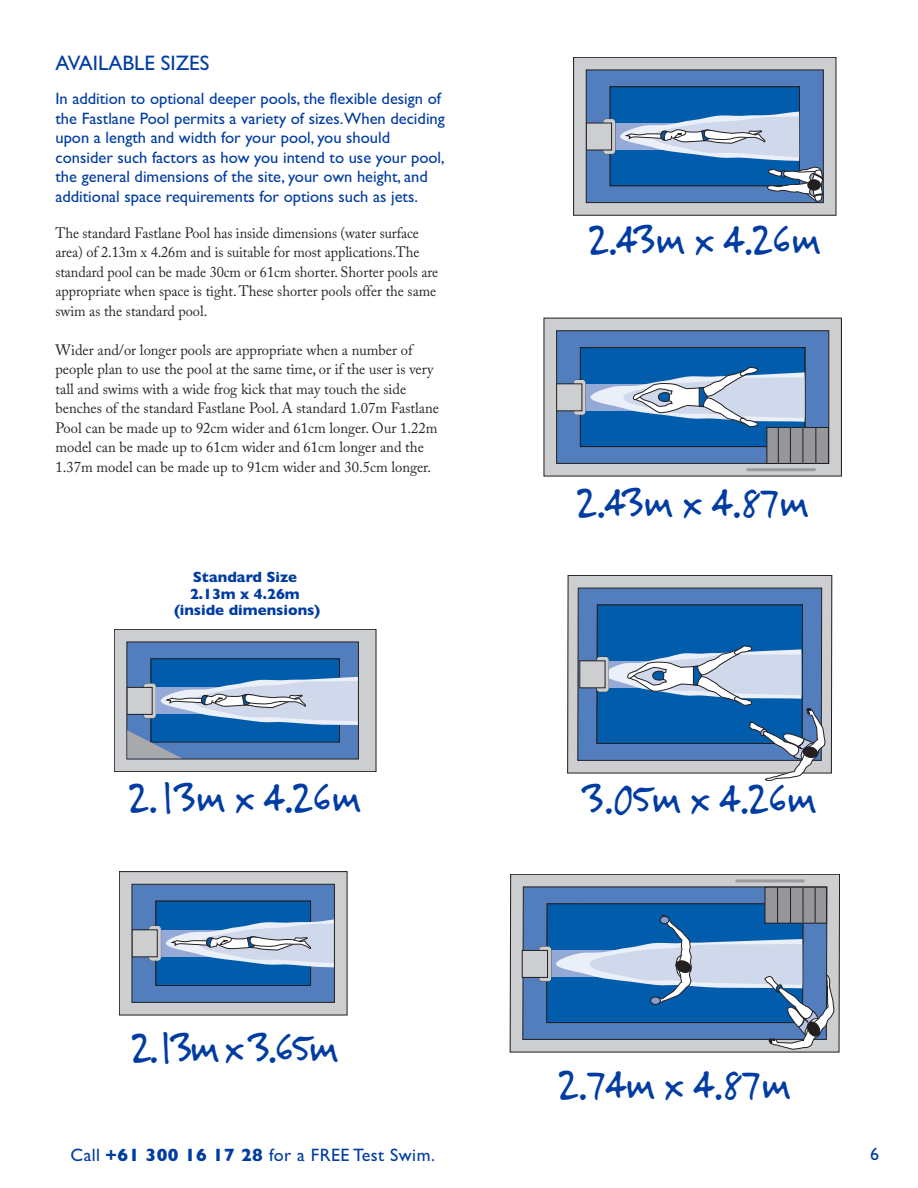
<style>
.page{position:relative;width:918px;height:1188px;background:#fff}
.page>*{position:absolute;margin:0;border:0;box-sizing:border-box;transform-origin:0 0}
.t1{font:46.5px "Felt Tip Roman";color:#003ca2;scale:.9 1}
.t2{font:21px "Gill Sans";color:#003ca2}
.t3{font:18px "Gill Sans";letter-spacing:.025em;color:#003ca2}
.t4{font:16.5px/19.5px "Gill Sans";color:#003ca2}
.t5{font:15px/19.5px "Adobe Caslon Pro";color:#272627}
.t6{font:15px/19.5px "Adobe Caslon Pro";color:#272627;scale:.95 1}
.t7{font:700 15px/16.5px "Gill Sans";color:#003ca2;text-align:center}
.s1{font-weight:700}
</style>
<div class="page">
<svg style="left:114px;top:629px;width:262px;height:143px;background:#7899bd"></svg>
<svg style="left:573px;top:57px;width:263px;height:158px;background:#6d92ba"></svg>
<svg style="left:544px;top:318px;width:298px;height:158px;background:#859bbc"></svg>
<div style="left:580px;top:348px;width:225px;height:99px;background:#015dab"></div>
<div style="left:580px;top:347px;width:225px;height:100px;border:1px solid #231f20"></div>
<div style="left:580px;top:384px;width:81px;height:27px;background:#94a9d5"></div>
<div style="left:573px;top:380px;width:13px;height:35px;border:2px solid #231f20;border-radius:2px"></div>
<svg style="left:574px;top:380px;width:11px;height:34px"></svg>
<div style="left:574px;top:380px;width:11px;height:35px;border:1px solid #d1d2d4;border-radius:2px"></div>
<div style="left:557px;top:384px;width:25px;height:27px;background:#cdced0"></div>
<div style="left:556px;top:384px;width:26px;height:27px;border:1px solid #231f20"></div>
<svg style="left:590px;top:366px;width:215px;height:62px"></svg>
<div style="left:767px;top:427px;width:61px;height:36px;background:#95979a"></div>
<div style="left:767px;top:427px;width:62px;height:37px;border:1px solid #231f20"></div>
<hr style="left:778px;top:427px;width:1px;height:37px;background:#231f20">
<hr style="left:790px;top:427px;width:1px;height:36px;background:#231f20">
<hr style="left:816px;top:428px;width:1px;height:35px;background:#231f20">
<hr style="left:803px;top:427px;width:1px;height:36px;background:#231f20">
<hr style="left:747px;top:468px;width:68px;height:3px;background:#999b9e">
<svg style="left:567px;top:575px;width:265px;height:198px;background:#5583b2"></svg>
<svg style="left:605px;top:646px;width:220px;height:135px;background:#6c95bf"></svg>
<svg style="left:510px;top:874px;width:330px;height:178px;background:#8b9eba"></svg>
<div style="left:539px;top:946px;width:12px;height:36px;border:1px solid #231f20;border-radius:2px"></div>
<div style="left:540px;top:947px;width:11px;height:34px;background:#cdced0;border-radius:2px"></div>
<div style="left:539px;top:947px;width:12px;height:34px;border:1px solid #d1d2d4;border-radius:2px"></div>
<div style="left:522px;top:950px;width:26px;height:27px;background:#cdced0"></div>
<div style="left:522px;top:950px;width:26px;height:28px;border:1px solid #231f20"></div>
<svg style="left:546px;top:903px;width:288px;height:146px;background:#588abb"></svg>
<div style="left:765px;top:887px;width:62px;height:36px;background:#95979a"></div>
<div style="left:765px;top:887px;width:62px;height:36px;border:1px solid #231f20"></div>
<hr style="left:815px;top:887px;width:1px;height:36px;background:#231f20">
<hr style="left:803px;top:887px;width:1px;height:37px;background:#231f20">
<hr style="left:777px;top:887px;width:1px;height:36px;background:#231f20">
<hr style="left:790px;top:887px;width:1px;height:36px;background:#231f20">
<hr style="left:736px;top:879px;width:68px;height:3px;background:#999b9e">
<svg style="left:119px;top:871px;width:228px;height:144px;background:#7495bb"></svg>
<h2 class="t2" style="left:56px;top:50px;width:155px">AVAILABLE SIZES</h2>
<p class="t4" style="left:55px;top:89px;width:391px">In addition to optional deeper pools, the flexible design of the Fastlane Pool permits a variety of sizes.When deciding upon a length and width for your pool, you should consider such factors as how you intend to use your pool, the general dimensions of the site, your own height, and additional space requirements for options such as jets.</p>
<p class="t6" style="left:56px;top:225px;width:404px">The standard Fastlane Pool has inside dimensions (water surface area) of 2.13m x 4.26m and is suitable for most applications.The standard pool can be made 30cm or 61cm shorter. Shorter pools are appropriate when space is tight.These shorter pools offer the same swim as the standard pool.</p>
<p class="t5" style="left:55px;top:342px;width:385px">Wider and/or longer pools are appropriate when a number of people plan to use the pool at the same time, or if the user is very tall and swims with a wide frog kick that may touch the side benches of the standard Fastlane Pool. A standard 1.07m Fastlane Pool can be made up to 92cm wider and 61cm longer. Our 1.22m model can be made up to 61cm wider and 61cm longer and the 1.37m model can be made up to 91cm wider and 30.5cm longer.</p>
<p class="t7" style="left:174px;top:569px;width:148px">Standard Size<br>2.13m x 4.26m (inside dimensions)</p>
<h1 class="t1" style="left:130px;top:782px;width:257px">2.13m x 4.26m</h1>
<h1 class="t1" style="left:132px;top:1032px;width:229px">2.13m x 3.65m</h1>
<h1 class="t1" style="left:589px;top:224px;width:257px">2.43m x 4.26m</h1>
<h1 class="t1" style="left:578px;top:487px;width:257px">2.43m x 4.87m</h1>
<h1 class="t1" style="left:585px;top:783px;width:257px">3.05m x 4.26m</h1>
<h1 class="t1" style="left:559px;top:1069px;width:257px">2.74m x 4.87m</h1>
<p class="t3" style="left:71px;top:1144px;width:366px">Call <span class="s1">+61 300 16 17 28</span> for a FREE Test Swim.</p>
<p class="t3" style="left:870px;top:1144px;width:10px">6</p>
</div>
